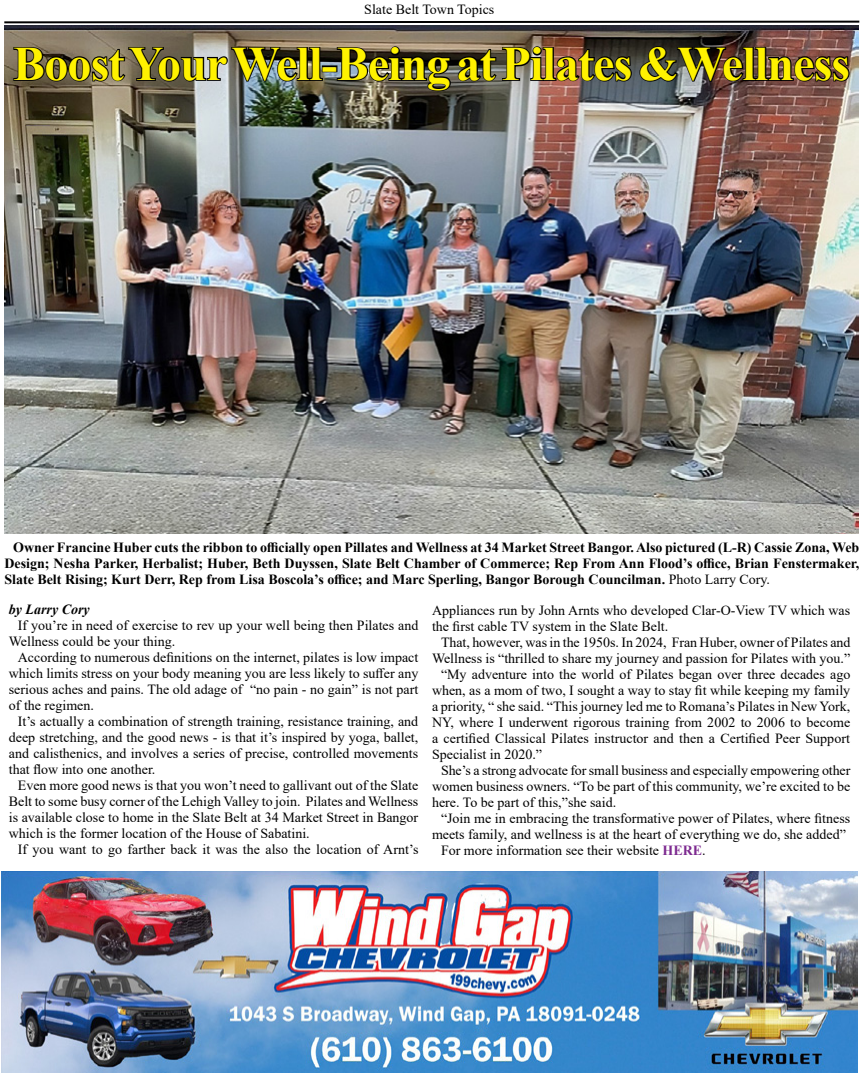
<style>
.page{position:relative;width:864px;height:1080px;background:#fff}
.page>*{position:absolute;margin:0;border:0;box-sizing:border-box;transform-origin:0 0}
.t1{font:700 48px "Times New Roman";letter-spacing:-.02em;color:#fff200}
.t2{font:14px/16px "Times New Roman";color:#000;text-align:justify}
.t3{font:700 14px/16px "Times New Roman";color:#000;text-align:justify}
.t4{font:italic 700 14px "Times New Roman";color:#000}
.s1{font-weight:400}
.s2{font-weight:700;color:#7d2a90}
</style>
<div class="page">
<svg style="left:4px;top:20px;width:856px;height:4px"></svg>
<img style="left:4px;top:26px;width:855px;height:507px">
<img style="left:1px;top:872px;width:856px;height:200px">
<img style="left:12px;top:46px;width:312px;height:37px">
<div style="left:322px;top:65px;width:15px;height:7px;border:2px solid #000"></div>
<img style="left:336px;top:45px;width:515px;height:47px">
<p class="t2" style="left:364px;top:1px;width:132px">Slate Belt Town Topics</p>
<h1 class="t1" style="left:13px;top:29px;width:838px">Boost Your Well-Being at Pilates &amp;Wellness</h1>
<p class="t3" style="left:4px;top:539px;width:857px;text-indent:9px">Owner Francine Huber cuts the ribbon to officially open Pillates and Wellness at 34 Market Street Bangor.Also pictured (L-R) Cassie Zona, Web Design; Nesha Parker, Herbalist; Huber, Beth Duyssen, Slate Belt Chamber of Commerce; Rep From Ann Flood’s office, Brian Fenstermaker, Slate Belt Rising; Kurt Derr, Rep from Lisa Boscola’s office; and Marc Sperling, Bangor Borough Councilman. <span class="s1">Photo Larry Cory.</span></p>
<p class="t4" style="left:9px;top:600px;width:82px">by Larry Cory</p>
<p class="t2" style="left:9px;top:617px;width:411px;text-indent:9px">If you’re in need of exercise to rev up your well being then Pilates and<br>Wellness could be your thing.</p>
<p class="t2" style="left:9px;top:649px;width:411px;text-indent:9px">According to numerous definitions on the internet, pilates is low impact which limits stress on your body meaning you are less likely to suffer any serious aches and pains. The old adage of “no pain - no gain” is not part of the regimen.</p>
<p class="t2" style="left:9px;top:713px;width:411px;text-indent:9px">It’s actually a combination of strength training, resistance training, and deep stretching, and the good news - is that it’s inspired by yoga, ballet, and calisthenics, and involves a series of precise, controlled movements that flow into one another.</p>
<p class="t2" style="left:9px;top:777px;width:411px;text-indent:9px">Even more good news is that you won’t need to gallivant out of the Slate Belt to some busy corner of the Lehigh Valley to join. Pilates and Wellness is available close to home in the Slate Belt at 34 Market Street in Bangor which is the former location of the House of Sabatini.</p>
<p class="t2" style="left:18px;top:841px;width:402px">If you want to go farther back it was the also the location of Arnt’s</p>
<p class="t2" style="left:432px;top:602px;width:420px">Appliances run by John Arnts who developed Clar-O-View TV which was the first cable TV system in the Slate Belt.</p>
<p class="t2" style="left:441px;top:634px;width:411px">That, however, was in the 1950s. In 2024, Fran Huber, owner of Pilates and</p>
<p class="t2" style="left:432px;top:650px;width:420px">Wellness is “thrilled to share my journey and passion for Pilates with you.”</p>
<p class="t2" style="left:441px;top:666px;width:411px">“My adventure into the world of Pilates began over three decades ago</p>
<p class="t2" style="left:432px;top:682px;width:420px">when, as a mom of two, I sought a way to stay fit while keeping my family</p>
<p class="t2" style="left:432px;top:698px;width:420px">a priority, “ she said. “This journey led me to Romana’s Pilates in New York,</p>
<p class="t2" style="left:432px;top:714px;width:420px">NY, where I underwent rigorous training from 2002 to 2006 to become</p>
<p class="t2" style="left:432px;top:730px;width:420px">a certified Classical Pilates instructor and then a Certified Peer Support</p>
<p class="t2" style="left:432px;top:746px;width:112px">Specialist in 2020.”</p>
<p class="t2" style="left:441px;top:762px;width:411px">She’s a strong advocate for small business and especially empowering other</p>
<p class="t2" style="left:432px;top:778px;width:420px">women business owners. “To be part of this community, we’re excited to be</p>
<p class="t2" style="left:432px;top:794px;width:186px">here. To be part of this,”she said.</p>
<p class="t2" style="left:441px;top:810px;width:411px">“Join me in embracing the transformative power of Pilates, where fitness</p>
<p class="t2" style="left:432px;top:826px;width:415px">meets family, and wellness is at the heart of everything we do, she added”</p>
<p class="t2" style="left:441px;top:842px;width:266px">For more information see their website <span class="s2">HERE</span>.</p>
</div>
